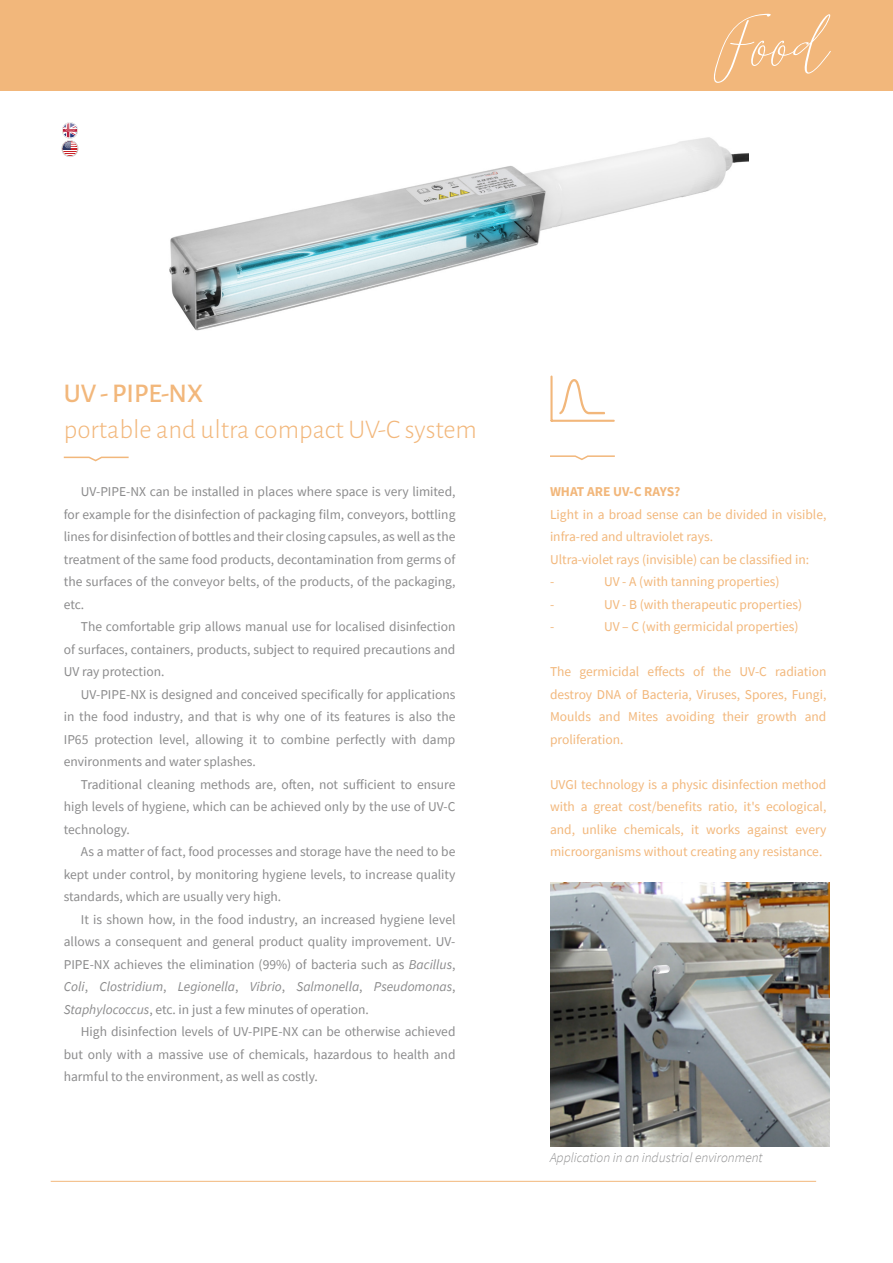
<style>
.page{position:relative;width:893px;height:1263px;background:#fff}
.page>*{position:absolute;margin:0;border:0;box-sizing:border-box;transform-origin:0 0}
.t1{font:italic 84px "Boho Script Drop";color:#fff}
.t2{font:300 27px "Alegreya Sans";color:#f2b77b}
.t3{font:500 27px "Alegreya Sans";color:#f2b77b}
.t4{font:13.5px/22.5px "Source Sans Pro";color:#8b8b8c;text-align:justify}
.t5{font:13.5px/22.5px "Source Sans Pro";color:#f2b77b;text-align:justify}
.t6{font:italic 300 13.5px "Source Sans Pro";color:#8b8b8c}
.t7{font:700 13.5px "Source Sans Pro";letter-spacing:-.01em;color:#f2b77b}
.s1{font-style:italic}
</style>
<div class="page">
<svg style="left:550px;top:455px;width:65px;height:5px"></svg>
<hr style="left:51px;top:1181px;width:765px;height:1px;background:#f2b77b">
<svg style="left:559px;top:379px;width:46px;height:35px"></svg>
<hr style="left:550px;top:376px;width:3px;height:45px;background:#f2b77b">
<hr style="left:551px;top:420px;width:63px;height:2px;background:#f2b77b">
<div style="left:0;top:0;width:893px;height:90px;background:#f2b77b"></div>
<img style="left:550px;top:882px;width:280px;height:264px">
<svg style="left:63px;top:456px;width:66px;height:6px"></svg>
<svg style="left:61px;top:122px;width:18px;height:35px"></svg>
<img style="left:169px;top:137px;width:579px;height:194px">
<p class="t1" style="left:708px;top:4px;width:151px">Food</p>
<p class="t3" style="left:64px;top:375px;width:141px">UV - PIPE-NX</p>
<p class="t2" style="left:64px;top:412px;width:415px">portable and ultra compact UV-C system</p>
<p class="t4" style="left:64px;top:480px;width:393px;text-indent:17px">UV-PIPE-NX can be installed in places where space is very limited, for example for the disinfection of packaging film, conveyors, bottling lines for disinfection of bottles and their closing capsules, as well as the treatment of the same food products, decontamination from germs of the surfaces of the conveyor belts, of the products, of the packaging, etc.</p>
<p class="t4" style="left:64px;top:615px;width:393px;text-indent:17px">The comfortable grip allows manual use for localised disinfection of surfaces, containers, products, subject to required precautions and UV ray protection.</p>
<p class="t4" style="left:64px;top:683px;width:393px;text-indent:17px">UV-PIPE-NX is designed and conceived specifically for applications in the food industry, and that is why one of its features is also the IP65 protection level, allowing it to combine perfectly with damp environments and water splashes.</p>
<p class="t4" style="left:64px;top:773px;width:393px;text-indent:17px">Traditional cleaning methods are, often, not sufficient to ensure high levels of hygiene, which can be achieved only by the use of UV-C technology.</p>
<p class="t4" style="left:64px;top:840px;width:393px;text-indent:17px">As a matter of fact, food processes and storage have the need to be kept under control, by monitoring hygiene levels, to increase quality standards, which are usually very high.</p>
<p class="t4" style="left:64px;top:908px;width:393px;text-indent:17px">It is shown how, in the food industry, an increased hygiene level allows a consequent and general product quality improvement. UV-PIPE-NX achieves the elimination (99%) of bacteria such as <span class="s1">Bacillus</span>, <span class="s1">Coli</span>, <span class="s1">Clostridium</span>, <span class="s1">Legionella</span>, <span class="s1">Vibrio</span>, <span class="s1">Salmonella</span>, <span class="s1">Pseudomonas</span>, <span class="s1">Staphylococcus</span>, etc. in just a few minutes of operation.</p>
<p class="t4" style="left:64px;top:1020px;width:393px;text-indent:17px">High disinfection levels of UV-PIPE-NX can be otherwise achieved but only with a massive use of chemicals, hazardous to health and harmful to the environment, as well as costly.</p>
<p class="t7" style="left:550px;top:483px;width:132px">WHAT ARE UV-C RAYS?</p>
<p class="t5" style="left:550px;top:503px;width:278px">Light in a broad sense can be divided in visible, infra-red and ultraviolet rays.</p>
<p class="t5" style="left:550px;top:548px;width:261px">Ultra-violet rays (invisible) can be classified in:</p>
<p class="t5" style="left:550px;top:570px;width:6px">-</p>
<p class="t5" style="left:604px;top:570px;width:177px">UV - A (with tanning properties)</p>
<p class="t5" style="left:550px;top:593px;width:6px">-</p>
<p class="t5" style="left:604px;top:593px;width:200px">UV - B (with therapeutic properties)</p>
<p class="t5" style="left:550px;top:615px;width:6px">-</p>
<p class="t5" style="left:604px;top:615px;width:196px">UV – C (with germicidal properties)</p>
<p class="t5" style="left:550px;top:660px;width:278px">The germicidal effects of the UV-C radiation destroy DNA of Bacteria, Viruses, Spores, Fungi, Moulds and Mites avoiding their growth and proliferation.</p>
<p class="t5" style="left:550px;top:773px;width:278px">UVGI technology is a physic disinfection method with a great cost/benefits ratio, it's ecological, and, unlike chemicals, it works against every microorganisms without creating any resistance.</p>
<p class="t6" style="left:550px;top:1149px;width:214px">Application in an industrial environment</p>
</div>
